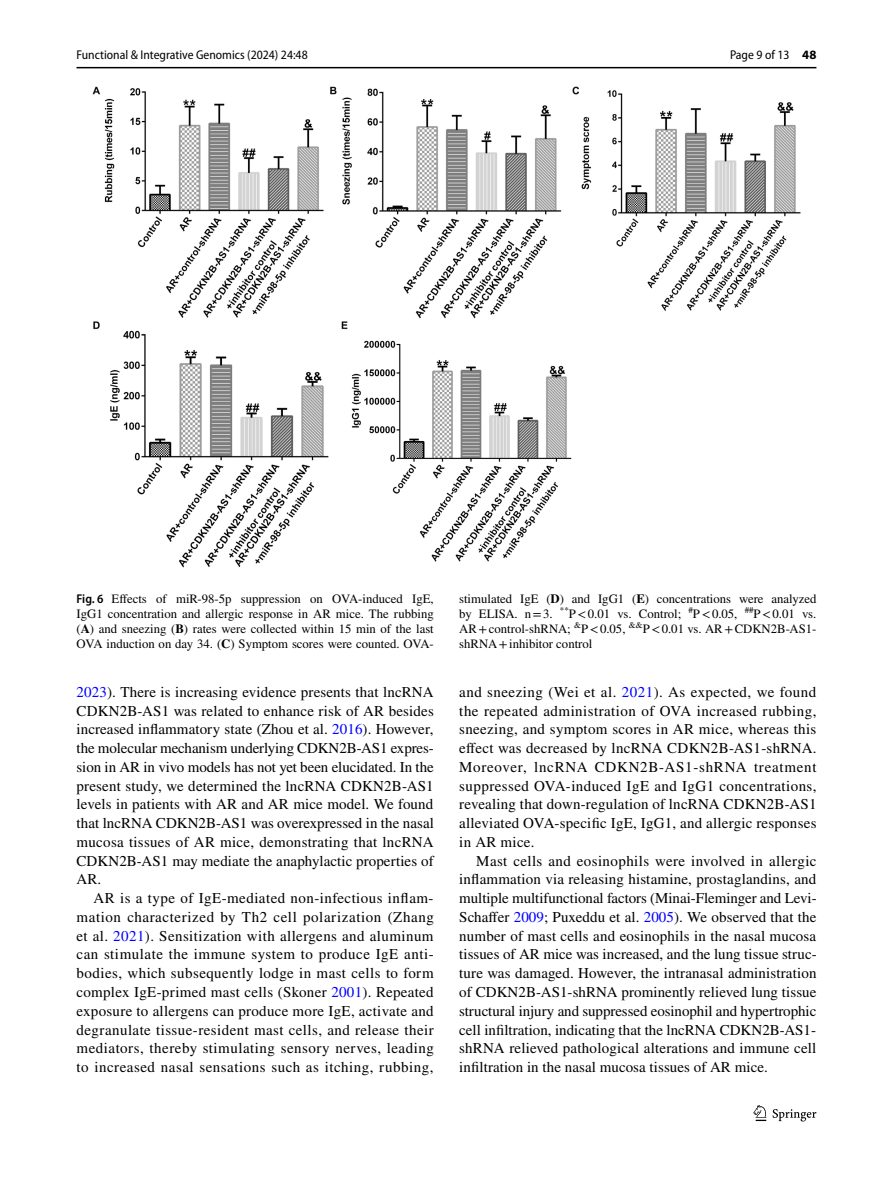
<style>
.page{position:relative;width:893px;height:1187px;background:#fff}
.page>*{position:absolute;margin:0;border:0;box-sizing:border-box;transform-origin:0 0}
.t1{font:15px/18.8px "STIX";letter-spacing:.015em;color:#000;text-align:justify}
.t2{font:12.75px/15px "STIX";color:#000;text-align:justify}
.t3{font:semi-condensed 12.75px "Myriad Pro";color:#000}
.s1{font-weight:700;font-stretch:normal}
.s2{font-family:"Myriad Pro";font-weight:600;font-stretch:semi-condensed}
.s3{font-weight:700}
.s4{color:#00f}
</style>
<div class="page">
<hr style="left:77px;top:67px;width:739px;height:1px;background:#000">
<svg style="left:753px;top:1105px;width:13px;height:15px"></svg>
<svg style="left:773px;top:1109px;width:43px;height:12px"></svg>
<img style="left:93px;top:87px;width:707px;height:480px">
<p class="t3" style="left:77px;top:48px;width:233px">Functional &amp; Integrative Genomics (2024) 24:48</p>
<p class="t3" style="left:730px;top:48px;width:88px">Page 9 of 13 <span class="s1">48</span></p>
<p class="t2" style="left:77px;top:592px;width:359px"><span class="s2">Fig. 6</span> Effects of miR-98-5p suppression on OVA-induced IgE, IgG1 concentration and allergic response in AR mice. The rubbing (<span class="s3">A</span>) and sneezing (<span class="s3">B</span>) rates were collected within 15 min of the last OVA induction on day 34. (<span class="s3">C</span>) Symptom scores were counted. OVA-</p>
<p class="t2" style="left:459px;top:592px;width:359px">stimulated IgE (<span class="s3">D</span>) and IgG1 (<span class="s3">E</span>) concentrations were analyzed by ELISA. n=3. <sup>**</sup>P&lt;0.01 vs. Control; <sup>#</sup>P&lt;0.05, <sup>##</sup>P&lt;0.01 vs.<br>AR+control-shRNA; <sup>&amp;</sup>P&lt;0.05, <sup>&amp;&amp;</sup>P&lt;0.01 vs. AR+CDKN2B-AS1- shRNA+inhibitor control</p>
<p class="t1" style="left:77px;top:683px;width:359px"><span class="s4">2023</span>). There is increasing evidence presents that lncRNA CDKN2B-AS1 was related to enhance risk of AR besides increased inflammatory state (Zhou et al. <span class="s4">2016</span>). However, the molecular mechanism underlying CDKN2B-AS1 expres&shy;sion in AR in vivo models has not yet been elucidated. In the present study, we determined the lncRNA CDKN2B-AS1 levels in patients with AR and AR mice model. We found that lncRNA CDKN2B-AS1 was overexpressed in the nasal mucosa tissues of AR mice, demonstrating that lncRNA CDKN2B-AS1 may mediate the anaphylactic properties of AR.</p>
<p class="t1" style="left:77px;top:889px;width:359px;text-indent:17px">AR is a type of IgE-mediated non-infectious inflam&shy;mation characterized by Th2 cell polarization (Zhang et al. <span class="s4">2021</span>). Sensitization with allergens and aluminum can stimulate the immune system to produce IgE anti&shy;bodies, which subsequently lodge in mast cells to form complex IgE-primed mast cells (Skoner <span class="s4">2001</span>). Repeated exposure to allergens can produce more IgE, activate and degranulate tissue-resident mast cells, and release their mediators, thereby stimulating sensory nerves, leading to increased nasal sensations such as itching, rubbing,</p>
<p class="t1" style="left:459px;top:683px;width:359px">and sneezing (Wei et al. <span class="s4">2021</span>). As expected, we found the repeated administration of OVA increased rubbing, sneezing, and symptom scores in AR mice, whereas this effect was decreased by lncRNA CDKN2B-AS1-shRNA.<br>Moreover, lncRNA CDKN2B-AS1-shRNA treatment suppressed OVA-induced IgE and IgG1 concentrations, revealing that down-regulation of lncRNA CDKN2B-AS1 alleviated OVA-specific IgE, IgG1, and allergic responses in AR mice.</p>
<p class="t1" style="left:459px;top:852px;width:359px;text-indent:17px">Mast cells and eosinophils were involved in allergic inflammation via releasing histamine, prostaglandins, and multiple multifunctional factors (Minai-Fleminger and Levi-Schaffer <span class="s4">2009</span>; Puxeddu et al. <span class="s4">2005</span>). We observed that the number of mast cells and eosinophils in the nasal mucosa tissues of AR mice was increased, and the lung tissue struc&shy;ture was damaged. However, the intranasal administration of CDKN2B-AS1-shRNA prominently relieved lung tissue structural injury and suppressed eosinophil and hypertrophic cell infiltration, indicating that the lncRNA CDKN2B-AS1- shRNA relieved pathological alterations and immune cell infiltration in the nasal mucosa tissues of AR mice.</p>
</div>
